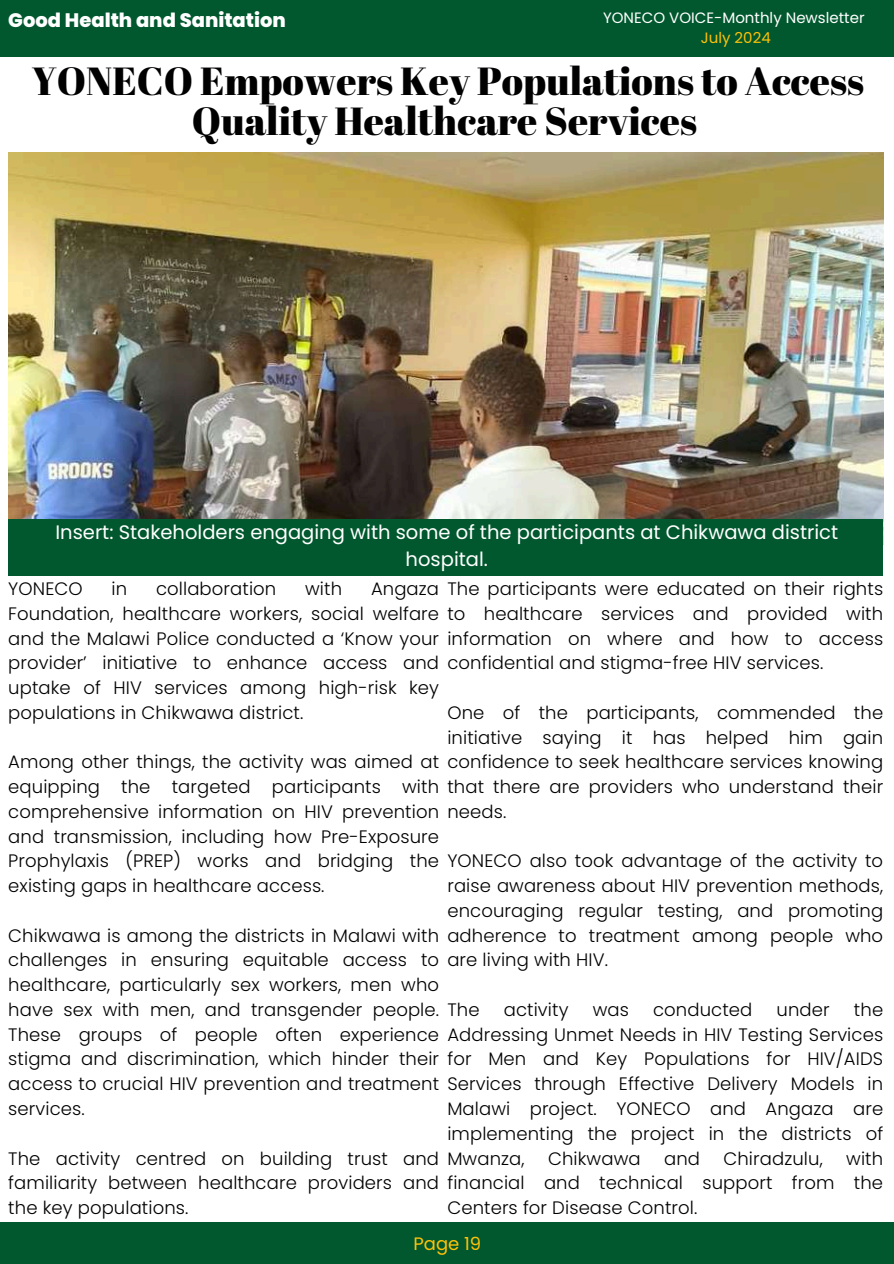
<style>
.page{position:relative;width:894px;height:1264px;background:#fff}
.page>*{position:absolute;margin:0;border:0;box-sizing:border-box;transform-origin:0 0}
.t1{font:39.15px/40.5px "Abril Fatface";color:#000;text-align:center}
.t2{font:19.5px/27px "Poppins";color:#fff;text-align:center}
.t3{font:800 19.5px "Poppins";color:#fff}
.t4{font:300 18px/24.8px "Poppins";letter-spacing:.005em;color:#000001;text-align:justify}
.t5{font:18px "Poppins";color:#ffc107}
.t6{font:15px "Poppins";color:#fff}
.t7{font:15px "Poppins";color:#ffc107}
</style>
<div class="page">
<div style="left:0;top:0;width:893px;height:56px;background:#01582e"></div>
<div style="left:0;top:1222px;width:893px;height:41px;background:#01582e"></div>
<img style="left:8px;top:153px;width:874px;height:366px">
<div style="left:8px;top:519px;width:874px;height:56px;background:#01582e"></div>
<p class="t3" style="left:8px;top:6px;width:279px">Good Health and Sanitation</p>
<p class="t6" style="left:603px;top:7px;width:263px">YONECO VOICE-Monthly Newsletter</p>
<p class="t7" style="left:700px;top:27px;width:71px">July 2024</p>
<h1 class="t1" style="left:32px;top:59px;width:833px">YONECO Empowers Key Populations to Access<br>Quality Healthcare Services</h1>
<p class="t2" style="left:55px;top:519px;width:784px">Insert: Stakeholders engaging with some of the participants at Chikwawa district hospital.</p>
<p class="t4" style="left:8px;top:576px;width:76px">YONECO</p>
<p class="t4" style="left:112px;top:576px;width:17px">in</p>
<p class="t4" style="left:156px;top:576px;width:122px">collaboration</p>
<p class="t4" style="left:305px;top:576px;width:38px">with</p>
<p class="t4" style="left:8px;top:576px;width:432px;text-indent:362px">Angaza Foundation, healthcare workers, social welfare and the Malawi Police conducted a ‘Know your provider’ initiative to enhance access and uptake of HIV services among high-risk key populations in Chikwawa district.</p>
<p class="t4" style="left:8px;top:749px;width:432px">Among other things, the activity was aimed at equipping the targeted participants with comprehensive information on HIV prevention and transmission, including how Pre-Exposure Prophylaxis (PREP) works and bridging the existing gaps in healthcare access.</p>
<p class="t4" style="left:8px;top:923px;width:432px">Chikwawa is among the districts in Malawi with challenges in ensuring equitable access to healthcare, particularly sex workers, men who have sex with men, and transgender people.<br>These groups of people often experience stigma and discrimination, which hinder their access to crucial HIV prevention and treatment services.</p>
<p class="t4" style="left:8px;top:1145px;width:432px">The activity centred on building trust and familiarity between healthcare providers and the key populations.</p>
<p class="t4" style="left:447px;top:576px;width:437px">The participants were educated on their rights to healthcare services and provided with information on where and how to access confidential and stigma-free HIV services.</p>
<p class="t4" style="left:447px;top:700px;width:437px">One of the participants, commended the initiative saying it has helped him gain confidence to seek healthcare services knowing that there are providers who understand their needs.</p>
<p class="t4" style="left:447px;top:848px;width:437px">YONECO also took advantage of the activity to raise awareness about HIV prevention methods, encouraging regular testing, and promoting adherence to treatment among people who are living with HIV.</p>
<p class="t4" style="left:447px;top:997px;width:34px">The</p>
<p class="t4" style="left:503px;top:997px;width:66px">activity</p>
<p class="t4" style="left:592px;top:997px;width:38px">was</p>
<p class="t4" style="left:653px;top:997px;width:101px">conducted</p>
<p class="t4" style="left:776px;top:997px;width:55px">under</p>
<p class="t4" style="left:447px;top:997px;width:437px;text-indent:406px">the Addressing Unmet Needs in HIV Testing Services for Men and Key Populations for HIV/AIDS Services through Effective Delivery Models in Malawi project. YONECO and Angaza are implementing the project in the districts of Mwanza,</p>
<p class="t4" style="left:447px;top:1145px;width:437px;text-indent:399px">with financial and technical support from the Centers for Disease Control.</p>
<p class="t4" style="left:548px;top:1145px;width:94px">Chikwawa</p>
<p class="t4" style="left:664px;top:1145px;width:37px">and</p>
<p class="t4" style="left:723px;top:1145px;width:101px">Chiradzulu,</p>
<p class="t5" style="left:413px;top:1231px;width:69px">Page 19</p>
</div>
